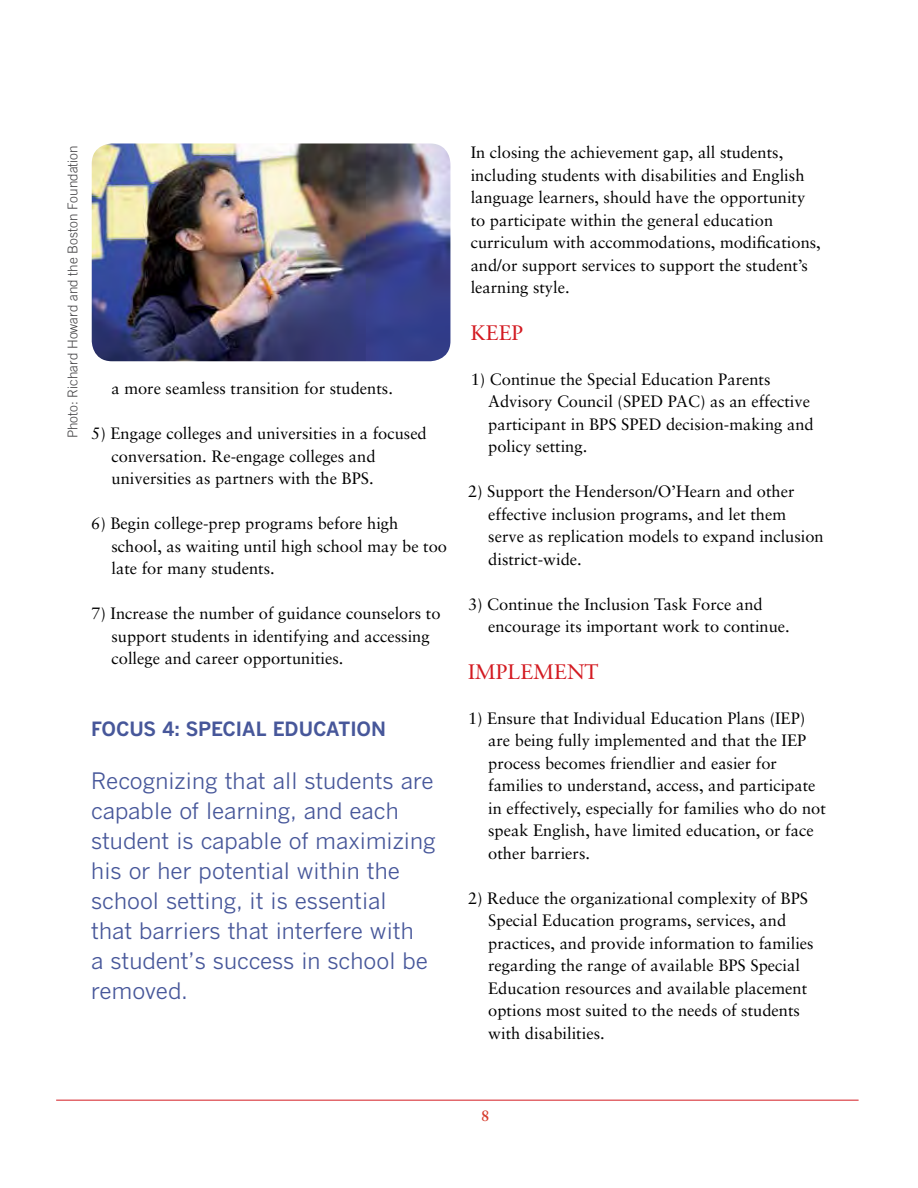
<style>
.page{position:relative;width:918px;height:1188px;background:#fff}
.page>*{position:absolute;margin:0;border:0;box-sizing:border-box;transform-origin:0 0}
.t1{font:22.5px/30px "Benton Gothic";color:#47579a}
.t2{font:21px "Sabon";color:#d31a21}
.t3{font:700 19.5px "Benton Gothic";color:#47579a}
.t4{font:16.5px/22.5px "Sabon";color:#000}
.t5{font:700 15px "Sabon";color:#d63b2c}
.t6{font:300 13.5px "Trade Gothic";color:#414042}
</style>
<div class="page">
<hr style="left:56px;top:1100px;width:803px;height:1px;background:#d31a21">
<img style="left:92px;top:143px;width:358px;height:218px">
<p class="t6" style="left:65px;top:438px;width:294px;rotate:-90deg">Photo: Richard Howard and the Boston Foundation</p>
<p class="t4" style="left:112px;top:377px;width:283px">a more seamless transition for students.</p>
<p class="t4" style="left:112px;top:422px;width:317px;text-indent:-20px">5) Engage colleges and universities in a focused conversation. Re-engage colleges and universities as partners with the BPS.</p>
<p class="t4" style="left:112px;top:512px;width:337px;text-indent:-20px">6) Begin college-prep programs before high school, as waiting until high school may be too late for many students.</p>
<p class="t4" style="left:112px;top:602px;width:331px;text-indent:-20px">7) Increase the number of guidance counselors to support students in identifying and accessing college and career opportunities.</p>
<p class="t3" style="left:91px;top:717px;width:25px">FOCUS</p>
<p class="t3" style="left:162px;top:717px;width:49px">4: SPECIA</p>
<p class="t3" style="left:256px;top:717px;width:43px">L EDUCATION</p>
<h1 class="t1" style="left:91px;top:765px;width:346px">Recognizing that all students are capable of learning, and each student is capable of maximizing his or her potential within the school setting, it is essential<br>that barriers that interfere with<br>a student’s success in school be removed.</h1>
<p class="t4" style="left:471px;top:141px;width:352px">In closing the achievement gap, all students, including students with disabilities and English language learners, should have the opportunity to participate within the general education curriculum with accommodations, modifications, and/or support services to support the student’s learning style.</p>
<p class="t2" style="left:471px;top:320px;width:29px">Keep</p>
<p class="t4" style="left:488px;top:367px;width:327px;text-indent:-18px">1) Continue the Special Education Parents Advisory Council (SPED PAC) as an effective participant in BPS SPED decision-making and policy setting.</p>
<p class="t4" style="left:488px;top:480px;width:337px;text-indent:-20px">2) Support the Henderson/O’Hearn and other effective inclusion programs, and let them serve as replication models to expand inclusion district-wide.</p>
<p class="t4" style="left:488px;top:592px;width:303px;text-indent:-20px">3) Continue the Inclusion Task Force and encourage its important work to continue.</p>
<p class="t2" style="left:468px;top:659px;width:24px">Impleme</p>
<p class="t2" style="left:567px;top:659px;width:26px">nt</p>
<p class="t4" style="left:488px;top:706px;width:339px;text-indent:-20px">1) Ensure that Individual Education Plans (IEP) are being fully implemented and that the IEP process becomes friendlier and easier for families to understand, access, and participate in effectively, especially for families who do not speak English, have limited education, or face other barriers.</p>
<p class="t4" style="left:488px;top:886px;width:327px;text-indent:-20px">2) Reduce the organizational complexity of BPS Special Education programs, services, and practices, and provide information to families regarding the range of available BPS Special Education resources and available placement options most suited to the needs of students with disabilities.</p>
<p class="t5" style="left:481px;top:1107px;width:10px">8</p>
</div>
